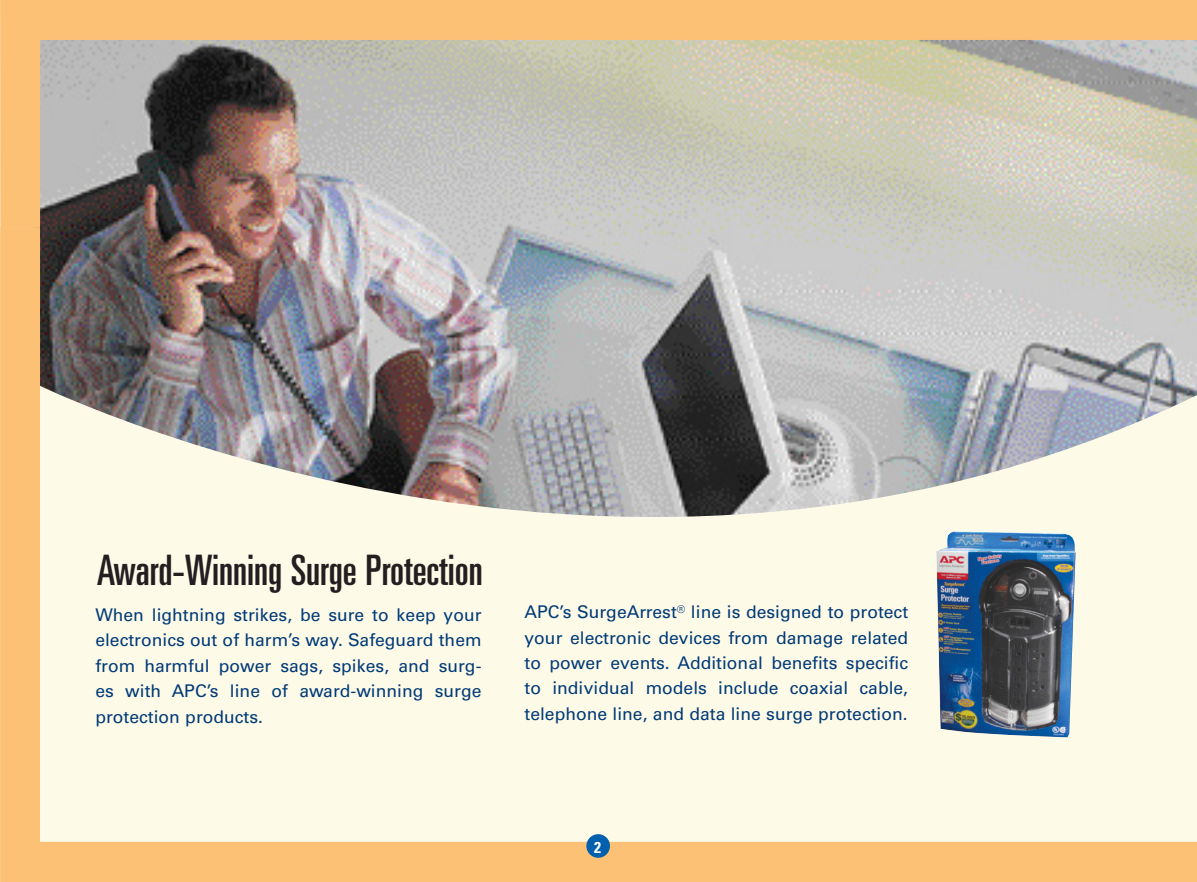
<style>
.page{position:relative;width:1197px;height:882px;background:#fff}
.page>*{position:absolute;margin:0;border:0;box-sizing:border-box;transform-origin:0 0}
.t1{font:ultra-condensed 42px "Univers";color:#231f20}
.t2{font:17.5px/25.4px "Univers";color:#013b77;text-align:justify}
.t3{font:700 condensed 15.75px "Univers";color:#fff}
</style>
<div class="page">
<img style="left:0;top:0;width:1197px;height:882px">
<div style="left:586px;top:834px;width:24px;height:24px;background:#0160ae;border-radius:50%"></div>
<img style="left:936px;top:531px;width:140px;height:206px">
<h1 class="t1" style="left:97px;top:546px;width:388px">Award-Winning Surge Protection</h1>
<p class="t2" style="left:95px;top:602px;width:388px">When lightning strikes, be sure to keep your electronics out of harm’s way. Safeguard them from harmful power sags, spikes, and surg&shy;es with APC’s line of award-winning surge protection products.</p>
<p class="t2" style="left:525px;top:599px;width:385px">APC’s SurgeArrest<sup>®</sup> line is designed to protect your electronic devices from damage related to power events. Additional benefits specific to individual models include coaxial cable, telephone line, and data line surge protection.</p>
<p class="t3" style="left:594px;top:838px;width:8px">2</p>
</div>
